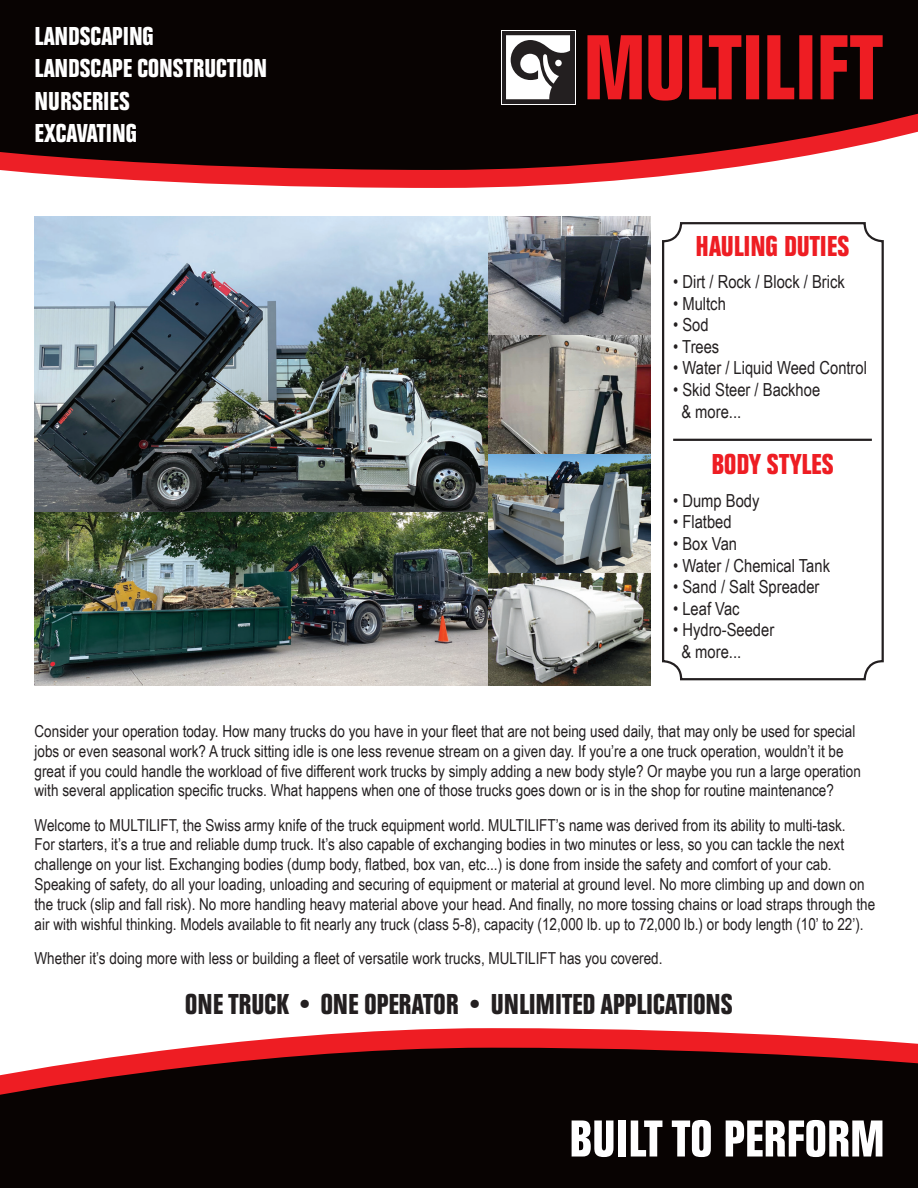
<style>
.page{position:relative;width:918px;height:1188px;background:#fff}
.page>*{position:absolute;margin:0;border:0;box-sizing:border-box;transform-origin:0 0}
.t1{font:700 54px "Folio Con";color:#fff}
.t2{font:700 30px "Folio Con";color:#231f20}
.t3{font:700 30px "Folio Con";color:#ee1d23}
.t4{font:700 27px "Folio Con";color:#fff}
.t5{font:18px "Arial Narrow";color:#231f20}
.t6{font:16.5px/19.8px "Arial Narrow";color:#231f20}
</style>
<div class="page">
<svg style="left:0;top:170px;width:713px;height:18px;fill:#ed1f26"></svg>
<svg style="left:184px;top:1028px;width:734px;height:20px;fill:#ee1d23"></svg>
<svg style="left:0;top:0;width:918px;height:170px;background:#1c0b0a"></svg>
<svg style="left:0;top:1048px;width:918px;height:140px;background:#1a0908"></svg>
<div style="left:501px;top:30px;width:75px;height:75px;background:#231f20"></div>
<svg style="left:506px;top:35px;width:64px;height:64px"></svg>
<svg style="left:587px;top:35px;width:296px;height:66px;background:#8e1215"></svg>
<div style="left:662px;top:222px;width:222px;height:458px;border:2px solid #231f20;border-radius:18px"></div>
<hr style="left:673px;top:439px;width:199px;height:2px;background:#231f20">
<img style="left:35px;top:217px;width:453px;height:296px">
<img style="left:35px;top:513px;width:453px;height:173px">
<img style="left:488px;top:217px;width:162px;height:469px">
<p class="t4" style="left:35px;top:21px;width:121px">LANDSCAPING</p>
<p class="t4" style="left:35px;top:54px;width:234px">LANDSCAPE CONSTRUCTION</p>
<p class="t4" style="left:35px;top:86px;width:97px">NURSERIES</p>
<p class="t4" style="left:35px;top:119px;width:104px">EXCAVATING</p>
<p class="t3" style="left:696px;top:229px;width:155px">HAULING DUTIES</p>
<p class="t5" style="left:673px;top:269px;width:173px">• Dirt / Rock / Block / Brick</p>
<p class="t5" style="left:673px;top:290px;width:54px">• Multch</p>
<p class="t5" style="left:673px;top:312px;width:37px">• Sod</p>
<p class="t5" style="left:673px;top:333px;width:48px">• Trees</p>
<p class="t5" style="left:673px;top:355px;width:195px">• Water / Liquid Weed Control</p>
<p class="t5" style="left:673px;top:377px;width:149px">• Skid Steer / Backhoe</p>
<p class="t5" style="left:681px;top:398px;width:61px">&amp; more...</p>
<p class="t3" style="left:711px;top:448px;width:124px">BODY STYLES</p>
<p class="t5" style="left:673px;top:487px;width:88px">• Dump Body</p>
<p class="t5" style="left:673px;top:509px;width:60px">• Flatbed</p>
<p class="t5" style="left:673px;top:531px;width:65px">• Box Van</p>
<p class="t5" style="left:673px;top:552px;width:158px">• Water / Chemical Tank</p>
<p class="t5" style="left:673px;top:574px;width:148px">• Sand / Salt Spreader</p>
<p class="t5" style="left:673px;top:595px;width:68px">• Leaf Vac</p>
<p class="t5" style="left:673px;top:617px;width:103px">• Hydro-Seeder</p>
<p class="t5" style="left:681px;top:639px;width:61px">&amp; more...</p>
<p class="t6" style="left:35px;top:721px;width:828px">Consider your operation today. How many trucks do you have in your fleet that are not being used daily, that may only be used for special jobs or even seasonal work? A truck sitting idle is one less revenue stream on a given day. If you’re a one truck operation, wouldn’t it be great if you could handle the workload of five different work trucks by simply adding a new body style? Or maybe you run a large operation with several application specific trucks. What happens when one of those trucks goes down or is in the shop for routine maintenance?</p>
<p class="t6" style="left:35px;top:814px;width:842px">Welcome to MULTILIFT, the Swiss army knife of the truck equipment world. MULTILIFT’s name was derived from its ability to multi-task.<br>For starters, it’s a true and reliable dump truck. It’s also capable of exchanging bodies in two minutes or less, so you can tackle the next challenge on your list. Exchanging bodies (dump body, flatbed, box van, etc...) is done from inside the safety and comfort of your cab.<br>Speaking of safety, do all your loading, unloading and securing of equipment or material at ground level. No more climbing up and down on the truck (slip and fall risk). No more handling heavy material above your head. And finally, no more tossing chains or load straps through the air with wishful thinking. Models available to fit nearly any truck (class 5-8), capacity (12,000 lb. up to 72,000 lb.) or body length (10’ to 22’).</p>
<p class="t6" style="left:35px;top:948px;width:630px">Whether it’s doing more with less or building a fleet of versatile work trucks, MULTILIFT has you covered.</p>
<p class="t2" style="left:185px;top:988px;width:549px">ONE TRUCK • ONE OPERATOR • UNLIMITED APPLICATIONS</p>
<p class="t1" style="left:569px;top:1109px;width:317px">BUILT TO PERFORM</p>
</div>
